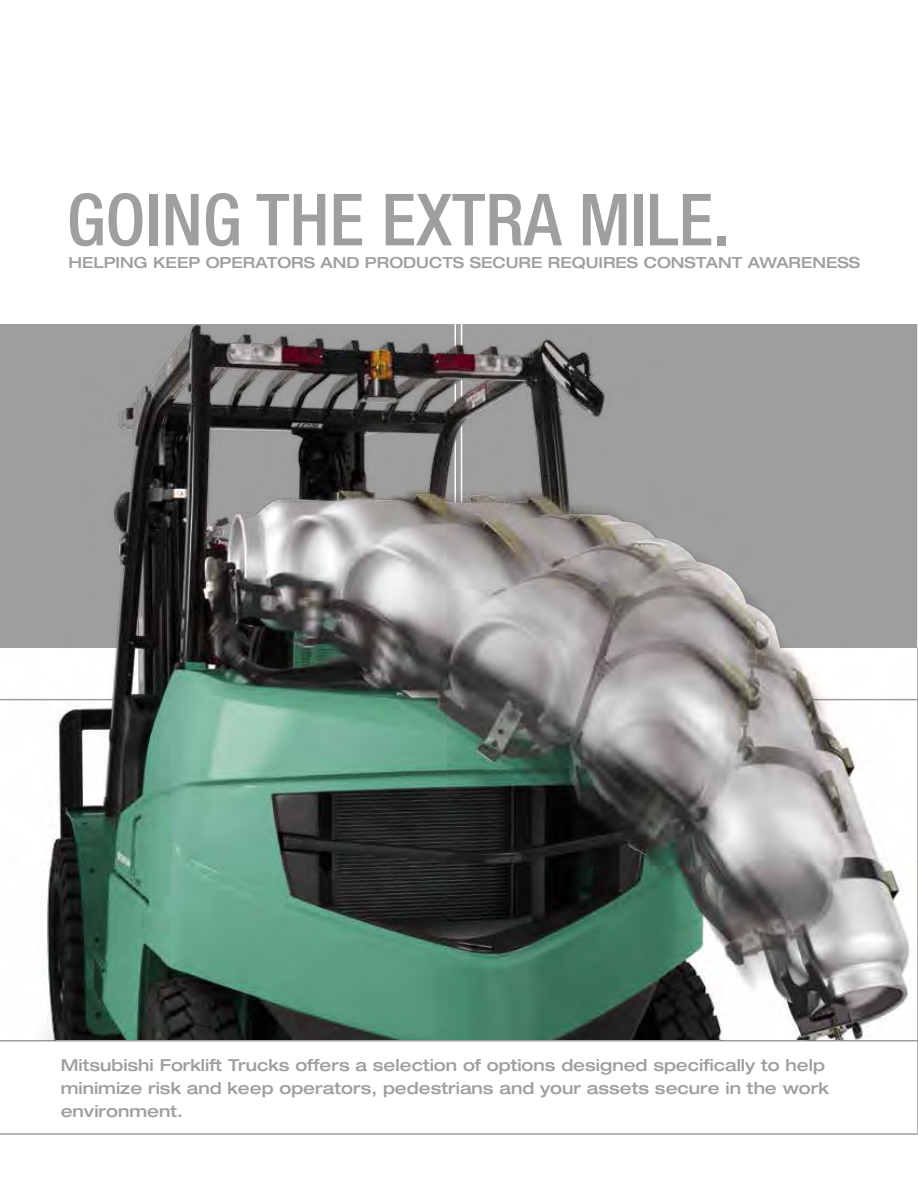
<style>
.page{position:relative;width:918px;height:1188px;background:#fff}
.page>*{position:absolute;margin:0;border:0;box-sizing:border-box;transform-origin:0 0}
.t1{font:500 condensed 72px "Helvetica Neue";color:#9f9f9f}
.t2{font:500 expanded 16.5px/23px "Helvetica Neue";color:#9f9f9f}
.t3{font:500 expanded 15.3px "Helvetica Neue";color:#9f9f9f}
</style>
<div class="page">
<div style="left:0;top:324px;width:918px;height:324px;background:#9f9f9f"></div>
<hr style="left:917px;top:0;width:1px;height:648px;background:#fff">
<hr style="left:0;top:1040px;width:918px;height:2px;background:#9f9f9f">
<hr style="left:0;top:699px;width:918px;height:1px;background:#9f9f9f">
<hr style="left:0;top:1133px;width:918px;height:2px;background:#9f9f9f">
<hr style="left:917px;top:648px;width:1px;height:486px;background:#9f9f9f">
<img style="left:613px;top:511px;width:297px;height:529px">
<img style="left:0;top:324px;width:613px;height:716px">
<h1 class="t1" style="left:67px;top:177px;width:665px">GOING THE EXTRA MILE.</h1>
<p class="t3" style="left:68px;top:253px;width:793px">Helping keep operators and products secure requires constant awareness</p>
<p class="t2" style="left:61px;top:1053px;width:770px">Mitsubishi Forklift Trucks offers a selection of options designed specifically to help minimize risk and keep operators, pedestrians and your assets secure in the work environment.</p>
</div>
